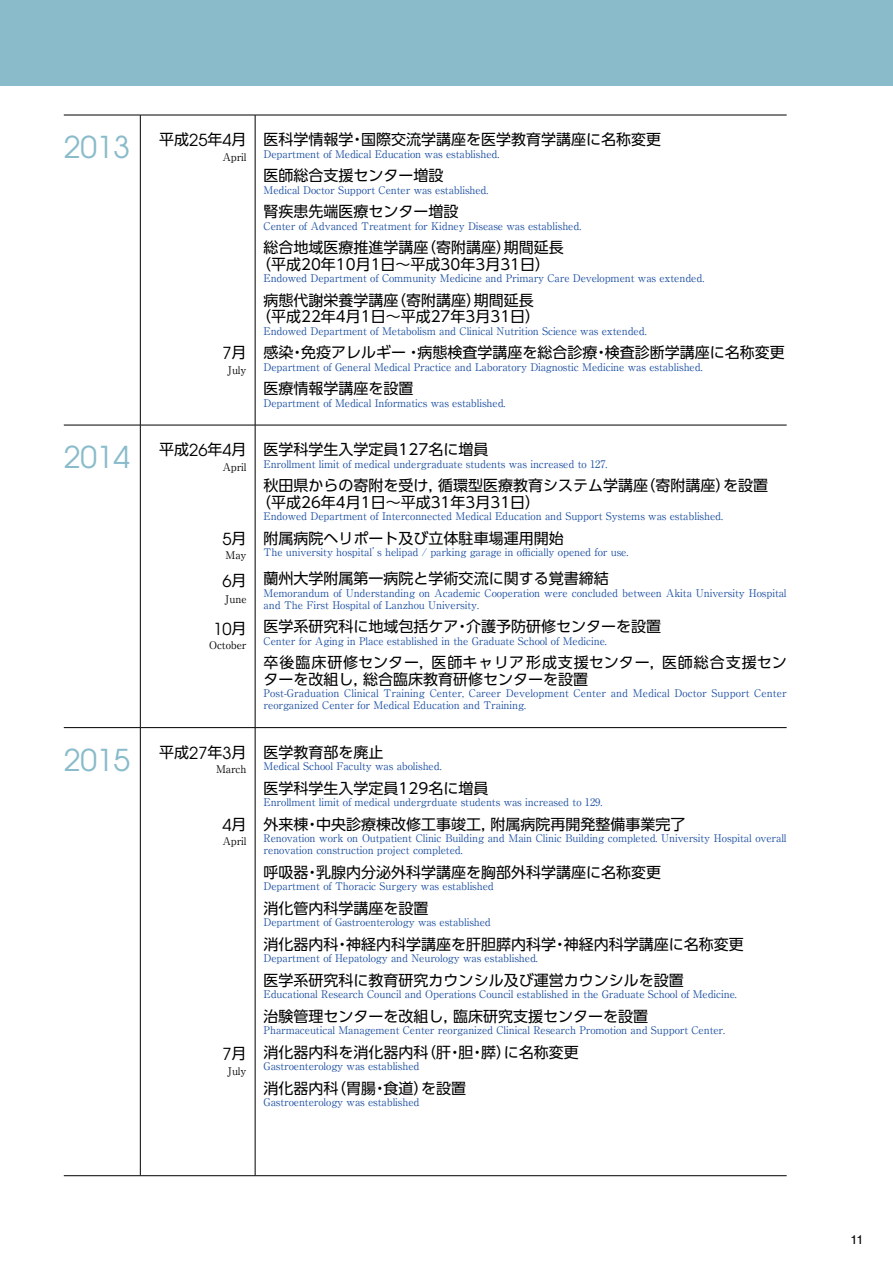
<style>
.page{position:relative;width:893px;height:1263px;background:#fff}
.page>*{position:absolute;margin:0;border:0;box-sizing:border-box;transform-origin:0 0}
.t1{font:30px "Avant Garde";color:#89bbcb}
.t2{font:16.5px "Avant Garde";color:#000}
.t3{font:15px/16.5px "UD Shin Go Pro";color:#000}
.t4{font:12.75px "Helvetica";color:#000}
.t5{font:10.5px/12px "Ryumin Pro";letter-spacing:-.01em;color:#1d50a2}
.t6{font:10.5px "Ryumin Pro";letter-spacing:-.01em;color:#000}
.s1{font-family:"Shin Go Pro";font-size:15px}
</style>
<div class="page">
<div style="left:0;top:0;width:893px;height:85px;background:#89bbcb"></div>
<hr style="left:64px;top:115px;width:76px;height:1px;background:#000">
<hr style="left:140px;top:115px;width:115px;height:1px;background:#000">
<hr style="left:140px;top:115px;width:1px;height:310px;background:#000">
<hr style="left:255px;top:115px;width:532px;height:1px;background:#000">
<hr style="left:255px;top:115px;width:1px;height:310px;background:#000">
<hr style="left:64px;top:425px;width:76px;height:1px;background:#000">
<hr style="left:140px;top:425px;width:115px;height:1px;background:#000">
<hr style="left:140px;top:425px;width:1px;height:302px;background:#000">
<hr style="left:255px;top:425px;width:532px;height:1px;background:#000">
<hr style="left:255px;top:425px;width:1px;height:302px;background:#000">
<hr style="left:64px;top:727px;width:76px;height:1px;background:#000">
<hr style="left:140px;top:727px;width:115px;height:1px;background:#000">
<hr style="left:140px;top:728px;width:1px;height:447px;background:#000">
<hr style="left:255px;top:727px;width:532px;height:1px;background:#000">
<hr style="left:255px;top:728px;width:1px;height:447px;background:#000">
<hr style="left:64px;top:1175px;width:76px;height:1px;background:#000">
<hr style="left:140px;top:1175px;width:115px;height:1px;background:#000">
<hr style="left:255px;top:1175px;width:532px;height:1px;background:#000">
<h1 class="t1" style="left:64px;top:129px;width:184px">2013 <sup>平成</sup><sup>25</sup><sup>年</sup><sup>4</sup><sup>月</sup></h1>
<p class="t6" style="left:222px;top:149px;width:26px">April</p>
<h2 class="t2" style="left:222px;top:343px;width:26px">7<span class="s1">月</span></h2>
<p class="t6" style="left:227px;top:362px;width:21px">July</p>
<h1 class="t1" style="left:64px;top:439px;width:184px">2014 <sup>平成</sup><sup>26</sup><sup>年</sup><sup>4</sup><sup>月</sup></h1>
<p class="t6" style="left:222px;top:459px;width:26px">April</p>
<h2 class="t2" style="left:222px;top:529px;width:26px">5<span class="s1">月</span></h2>
<p class="t6" style="left:226px;top:547px;width:22px">May</p>
<h2 class="t2" style="left:222px;top:571px;width:26px">6<span class="s1">月</span></h2>
<p class="t6" style="left:225px;top:591px;width:23px">June</p>
<h2 class="t2" style="left:213px;top:619px;width:35px">10<span class="s1">月</span></h2>
<p class="t6" style="left:209px;top:637px;width:39px">October</p>
<h1 class="t1" style="left:64px;top:742px;width:184px">2015 <sup>平成</sup><sup>27</sup><sup>年</sup><sup>3</sup><sup>月</sup></h1>
<p class="t6" style="left:216px;top:761px;width:32px">March</p>
<h2 class="t2" style="left:222px;top:815px;width:26px">4<span class="s1">月</span></h2>
<p class="t6" style="left:222px;top:833px;width:26px">April</p>
<h2 class="t2" style="left:222px;top:1044px;width:26px">7<span class="s1">月</span></h2>
<p class="t6" style="left:227px;top:1062px;width:21px">July</p>
<h3 class="t3" style="left:264px;top:131px;width:399px">医科学情報学・国際交流学講座を医学教育学講座に名称変更</h3>
<p class="t5" style="left:264px;top:147px;width:237px">Department of Medical Education was established.</p>
<h3 class="t3" style="left:264px;top:167px;width:182px">医師総合支援センター増設</h3>
<p class="t5" style="left:264px;top:183px;width:226px">Medical Doctor Support Center was established.</p>
<h3 class="t3" style="left:264px;top:203px;width:197px">腎疾患先端医療センター増設</h3>
<p class="t5" style="left:264px;top:219px;width:319px">Center of Advanced Treatment for Kidney Disease was established.</p>
<h3 class="t3" style="left:256px;top:239px;width:309px;text-indent:8px">総合地域医療推進学講座（寄附講座）期間延長（平成20年10月1日～平成30年3月31日）</h3>
<p class="t5" style="left:264px;top:272px;width:442px">Endowed Department of Community Medicine and Primary Care Development was extended.</p>
<h3 class="t3" style="left:256px;top:291px;width:286px;text-align:center">病態代謝栄養学講座（寄附講座）期間延長（平成22年4月1日～平成27年3月31日）</h3>
<p class="t5" style="left:264px;top:324px;width:384px">Endowed Department of Metabolism and Clinical Nutrition Science was extended.</p>
<h3 class="t3" style="left:264px;top:344px;width:523px">感染・免疫アレルギー・病態検査学講座を総合診療・検査診断学講座に名称変更</h3>
<p class="t5" style="left:264px;top:360px;width:440px">Department of General Medical Practice and Laboratory Diagnostic Medicine was established.</p>
<h3 class="t3" style="left:264px;top:380px;width:152px">医療情報学講座を設置</h3>
<p class="t5" style="left:264px;top:396px;width:243px">Department of Medical Informatics was established.</p>
<h3 class="t3" style="left:264px;top:441px;width:226px">医学科学生入学定員127名に増員</h3>
<p class="t5" style="left:264px;top:457px;width:345px">Enrollment limit of medical undergraduate students was increased to 127.</p>
<h3 class="t3" style="left:256px;top:477px;width:513px;text-indent:8px">秋田県からの寄附を受け，循環型医療教育システム学講座（寄附講座）を設置（平成26年4月1日～平成31年3月31日）</h3>
<p class="t5" style="left:264px;top:510px;width:461px">Endowed Department of Interconnected Medical Education and Support Systems was established.</p>
<h3 class="t3" style="left:264px;top:529px;width:302px">附属病院ヘリポート及び立体駐車場運用開始</h3>
<p class="t5" style="left:264px;top:546px;width:366px">The university hospital’s helipad / parking garage in officially opened for use.</p>
<h3 class="t3" style="left:264px;top:570px;width:347px">蘭州大学附属第一病院と学術交流に関する覚書締結</h3>
<p class="t5" style="left:264px;top:586px;width:524px">Memorandum of Understanding on Academic Cooperation were concluded between Akita University Hospital and The First Hospital of Lanzhou University.</p>
<h3 class="t3" style="left:264px;top:618px;width:399px">医学系研究科に地域包括ケア・介護予防研修センターを設置</h3>
<p class="t5" style="left:264px;top:634px;width:345px">Center for Aging in Place established in the Graduate School of Medicine.</p>
<h3 class="t3" style="left:264px;top:654px;width:524px">卒後臨床研修センター，医師キャリア形成支援センター，医師総合支援センターを改組し，総合臨床教育研修センターを設置</h3>
<p class="t5" style="left:264px;top:687px;width:524px">Post-Graduation Clinical Training Center, Career Development Center and Medical Doctor Support Center reorganized Center for Medical Education and Training.</p>
<h3 class="t3" style="left:264px;top:743px;width:121px">医学教育部を廃止</h3>
<p class="t5" style="left:264px;top:760px;width:179px">Medical School Faculty was abolished.</p>
<h3 class="t3" style="left:264px;top:779px;width:226px">医学科学生入学定員129名に増員</h3>
<p class="t5" style="left:264px;top:796px;width:340px">Enrollment limit of medical undergrduate students was increased to 129.</p>
<h3 class="t3" style="left:264px;top:815px;width:423px">外来棟・中央診療棟改修工事竣工，附属病院再開発整備事業完了</h3>
<p class="t5" style="left:264px;top:832px;width:525px">Renovation work on Outpatient Clinic Building and Main Clinic Building completed. University Hospital overall renovation construction project completed.</p>
<h3 class="t3" style="left:264px;top:863px;width:399px">呼吸器・乳腺内分泌外科学講座を胸部外科学講座に名称変更</h3>
<p class="t5" style="left:264px;top:880px;width:232px">Department of Thoracic Surgery was established</p>
<h3 class="t3" style="left:264px;top:899px;width:167px">消化管内科学講座を設置</h3>
<p class="t5" style="left:264px;top:916px;width:229px">Department of Gastroenterology was established</p>
<h3 class="t3" style="left:264px;top:935px;width:482px">消化器内科・神経内科学講座を肝胆膵内科学・神経内科学講座に名称変更</h3>
<p class="t5" style="left:264px;top:952px;width:276px">Department of Hepatology and Neurology was established.</p>
<h3 class="t3" style="left:264px;top:971px;width:422px">医学系研究科に教育研究カウンシル及び運営カウンシルを設置</h3>
<p class="t5" style="left:264px;top:988px;width:475px">Educational Research Council and Operations Council established in the Graduate School of Medicine.</p>
<h3 class="t3" style="left:264px;top:1007px;width:386px">治験管理センターを改組し，臨床研究支援センターを設置</h3>
<p class="t5" style="left:264px;top:1024px;width:463px">Pharmaceutical Management Center reorganized Clinical Research Promotion and Support Center.</p>
<h3 class="t3" style="left:264px;top:1043px;width:316px">消化器内科を消化器内科（肝・胆・膵）に名称変更</h3>
<p class="t5" style="left:264px;top:1060px;width:157px">Gastroenterology was established</p>
<h3 class="t3" style="left:264px;top:1079px;width:204px">消化器内科（胃腸・食道）を設置</h3>
<p class="t5" style="left:264px;top:1096px;width:157px">Gastroenterology was established</p>
<p class="t4" style="left:850px;top:1230px;width:15px">11</p>
</div>
